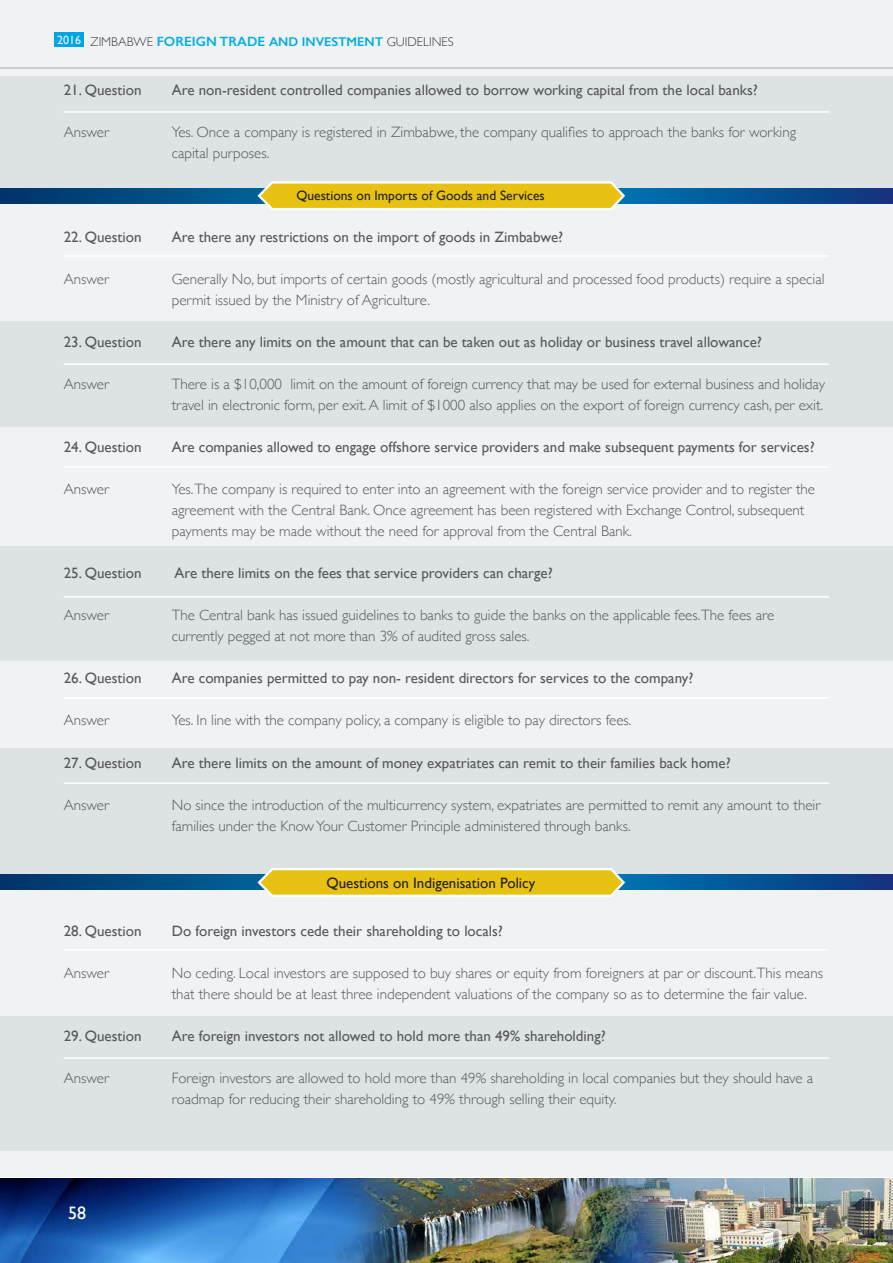
<style>
.page{position:relative;width:893px;height:1263px;background:#fff}
.page>*{position:absolute;margin:0;border:0;box-sizing:border-box;transform-origin:0 0}
.t1{font:18px "Gill Sans";color:#fff}
.Paragraph__1{font:300 15px/21px "Gill Sans";color:#57585a}
.Paragraph__1-2{font:15px "Gill Sans";color:#57585a}
.Paragraph__1-3{font:15px "Gill Sans";color:#231f20}
.Paragraph__1-4{font:13.5px "Gill Sans";color:#231f20}
.t2{font:300 12.75px "Gill Sans";color:#414243}
.s1{font-weight:600;font-size:13.5px;color:#00b8f0}
.s2{font-weight:600;color:#00b4ef}
</style>
<div class="page">
<img style="left:0;top:1178px;width:893px;height:85px">
<div style="left:0;top:0;width:893px;height:1177px;background:#f0f2f3"></div>
<div style="left:0;top:748px;width:893px;height:134px;background:#dde2e4"></div>
<div style="left:0;top:76px;width:893px;height:115px;background:#dde2e4"></div>
<div style="left:0;top:321px;width:893px;height:106px;background:#dde2e4"></div>
<div style="left:0;top:546px;width:893px;height:114px;background:#dde2e4"></div>
<svg style="left:0;top:188px;width:893px;height:15px;background:#034d8a"></svg>
<svg style="left:256px;top:181px;width:371px;height:29px;background:#e6cb40"></svg>
<hr style="left:64px;top:111px;width:765px;height:2px;background:#fff">
<hr style="left:64px;top:255px;width:765px;height:2px;background:#fff">
<hr style="left:64px;top:363px;width:765px;height:2px;background:#fff">
<hr style="left:64px;top:596px;width:765px;height:2px;background:#fff">
<hr style="left:64px;top:466px;width:765px;height:2px;background:#fff">
<hr style="left:64px;top:949px;width:765px;height:1px;background:#fff">
<hr style="left:64px;top:697px;width:765px;height:2px;background:#fff">
<hr style="left:64px;top:782px;width:765px;height:2px;background:#fff">
<svg style="left:0;top:875px;width:893px;height:15px;background:#034d8a"></svg>
<svg style="left:256px;top:868px;width:371px;height:29px;background:#e6cb41"></svg>
<div style="left:0;top:1016px;width:893px;height:135px;background:#dde2e4"></div>
<hr style="left:64px;top:1057px;width:765px;height:2px;background:#fff">
<p class="t2" style="left:57px;top:32px;width:398px"><sup>2016</sup> ZIMBABWE <span class="s1">FOREIGN TRADE</span> <span class="s2">AND INVESTMENT</span> GUIDELINES</p>
<p class="Paragraph__1-2" style="left:64px;top:82px;width:79px">21. Question</p>
<p class="Paragraph__1-2" style="left:172px;top:82px;width:587px">Are non-resident controlled companies allowed to borrow working capital from the local banks?</p>
<p class="Paragraph__1" style="left:64px;top:121px;width:47px">Answer</p>
<p class="Paragraph__1" style="left:172px;top:121px;width:626px">Yes. Once a company is registered in Zimbabwe, the company qualifies to approach the banks for working capital purposes.</p>
<p class="Paragraph__1-4" style="left:296px;top:188px;width:250px">Questions on Imports of Goods and Services</p>
<p class="Paragraph__1-2" style="left:64px;top:229px;width:79px">22. Question</p>
<p class="Paragraph__1-2" style="left:172px;top:229px;width:393px">Are there any restrictions on the import of goods in Zimbabwe?</p>
<p class="Paragraph__1" style="left:64px;top:268px;width:47px">Answer</p>
<p class="Paragraph__1" style="left:172px;top:268px;width:654px">Generally No, but imports of certain goods (mostly agricultural and processed food products) require a special permit issued by the Ministry of Agriculture.</p>
<p class="Paragraph__1-2" style="left:64px;top:334px;width:79px">23. Question</p>
<p class="Paragraph__1-2" style="left:172px;top:334px;width:592px">Are there any limits on the amount that can be taken out as holiday or business travel allowance?</p>
<p class="Paragraph__1" style="left:64px;top:373px;width:47px">Answer</p>
<p class="Paragraph__1" style="left:172px;top:373px;width:655px">There is a $10,000 limit on the amount of foreign currency that may be used for external business and holiday travel in electronic form, per exit. A limit of $1000 also applies on the export of foreign currency cash, per exit.</p>
<p class="Paragraph__1-2" style="left:64px;top:439px;width:79px">24. Question</p>
<p class="Paragraph__1-2" style="left:172px;top:439px;width:644px">Are companies allowed to engage offshore service providers and make subsequent payments for services?</p>
<p class="Paragraph__1" style="left:64px;top:478px;width:47px">Answer</p>
<p class="Paragraph__1" style="left:172px;top:478px;width:645px">Yes.The company is required to enter into an agreement with the foreign service provider and to register the agreement with the Central Bank. Once agreement has been registered with Exchange Control, subsequent payments may be made without the need for approval from the Central Bank.</p>
<p class="Paragraph__1-2" style="left:64px;top:565px;width:79px">25. Question</p>
<p class="Paragraph__1-2" style="left:174px;top:565px;width:380px">Are there limits on the fees that service providers can charge?</p>
<p class="Paragraph__1" style="left:64px;top:604px;width:47px">Answer</p>
<p class="Paragraph__1" style="left:172px;top:604px;width:604px">The Central bank has issued guidelines to banks to guide the banks on the applicable fees.The fees are</p>
<p class="Paragraph__1" style="left:172px;top:625px;width:359px">currently pegged at not more than 3% of audited gross sales.</p>
<p class="Paragraph__1-2" style="left:64px;top:670px;width:79px">26. Question</p>
<p class="Paragraph__1-2" style="left:172px;top:670px;width:523px">Are companies permitted to pay non- resident directors for services to the company?</p>
<p class="Paragraph__1" style="left:64px;top:709px;width:47px">Answer</p>
<p class="Paragraph__1" style="left:172px;top:709px;width:461px">Yes. In line with the company policy, a company is eligible to pay directors fees.</p>
<p class="Paragraph__1-2" style="left:64px;top:754px;width:79px">27. Question</p>
<p class="Paragraph__1-2" style="left:172px;top:754px;width:560px">Are there limits on the amount of money expatriates can remit to their families back home?</p>
<p class="Paragraph__1" style="left:64px;top:793px;width:47px">Answer</p>
<p class="Paragraph__1" style="left:172px;top:793px;width:650px">No since the introduction of the multicurrency system, expatriates are permitted to remit any amount to their families under the Know Your Customer Principle administered through banks.</p>
<p class="Paragraph__1-3" style="left:326px;top:874px;width:210px">Questions on Indigenisation Policy</p>
<p class="Paragraph__1-2" style="left:64px;top:922px;width:79px">28. Question</p>
<p class="Paragraph__1-2" style="left:172px;top:922px;width:333px">Do foreign investors cede their shareholding to locals?</p>
<p class="Paragraph__1" style="left:64px;top:961px;width:47px">Answer</p>
<p class="Paragraph__1" style="left:172px;top:961px;width:653px">No ceding. Local investors are supposed to buy shares or equity from foreigners at par or discount.This means that there should be at least three independent valuations of the company so as to determine the fair value.</p>
<p class="Paragraph__1-2" style="left:64px;top:1027px;width:79px">29. Question</p>
<p class="Paragraph__1-2" style="left:172px;top:1027px;width:435px">Are foreign investors not allowed to hold more than 49% shareholding?</p>
<p class="Paragraph__1" style="left:64px;top:1066px;width:47px">Answer</p>
<p class="Paragraph__1" style="left:172px;top:1066px;width:643px">Foreign investors are allowed to hold more than 49% shareholding in local companies but they should have a roadmap for reducing their shareholding to 49% through selling their equity.</p>
<p class="t1" style="left:68px;top:1202px;width:19px">58</p>
</div>
